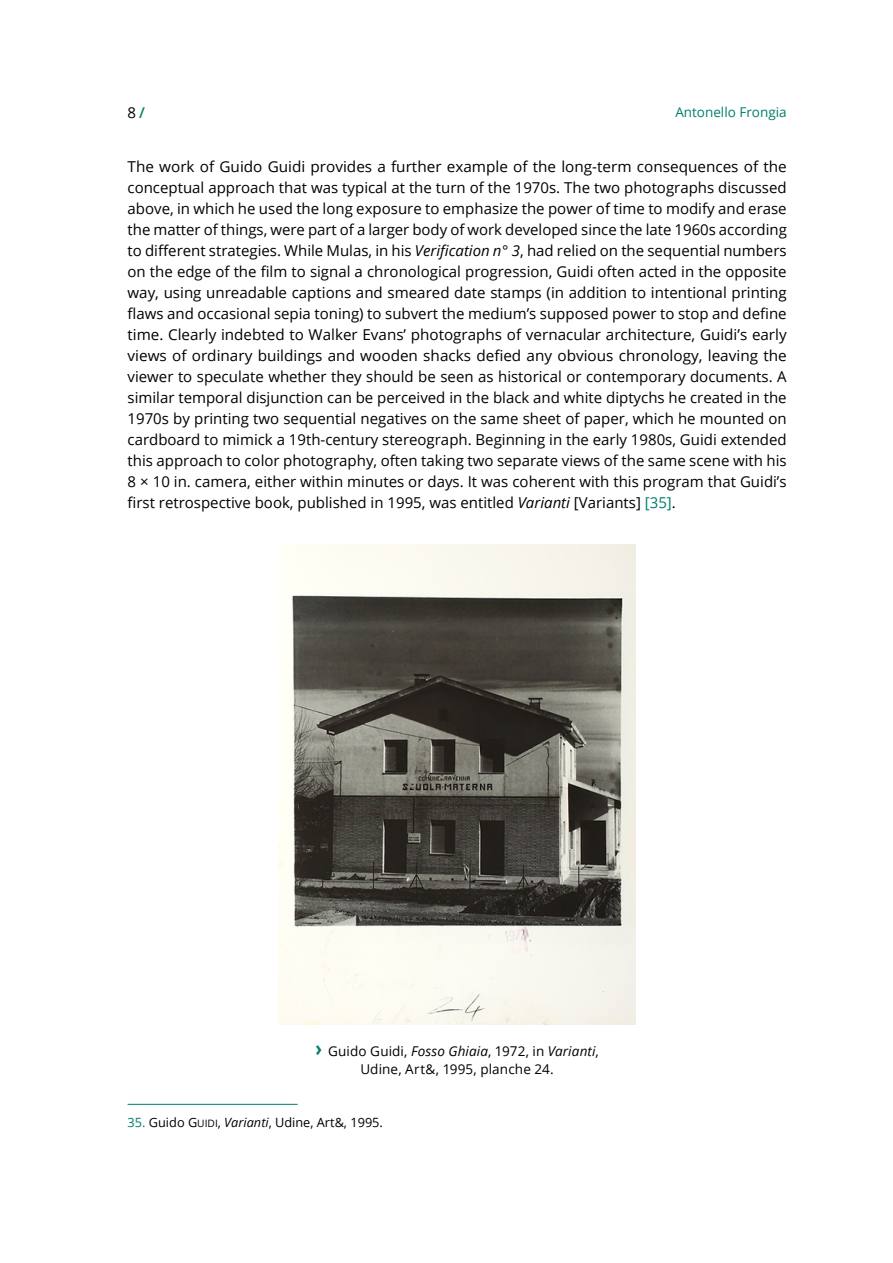
<style>
.page{position:relative;width:893px;height:1263px;background:#fff}
.page>*{position:absolute;margin:0;border:0;box-sizing:border-box;transform-origin:0 0}
.t1{font:15px/21px "Open Sans";color:#000;text-align:justify}
.t2{font:13.5px/18px "Open Sans";letter-spacing:.01em;color:#000;text-align:center}
.t3{font:13.5px "Open Sans";color:#007e6c}
.t4{font:12.75px "Open Sans";color:#000}
.s1{font-weight:600;color:#007e6c}
.s2{font-style:italic}
.s3{color:#007e6c}
.s4{font-weight:700;font-size:21.6px;color:#007e6c}
.s5{font-family:"Open Sans SC800"}
.s6{font-family:"Open Sans SC800";font-size:10.2px}
</style>
<div class="page">
<hr style="left:128px;top:1104px;width:170px;height:1px;background:#007e6c">
<img style="left:279px;top:544px;width:357px;height:481px">
<p class="t1" style="left:128px;top:101px;width:19px">8 <span class="s1">/</span></p>
<p class="t3" style="left:675px;top:102px;width:113px">Antonello Frongia</p>
<p class="t1" style="left:128px;top:156px;width:661px">The work of Guido Guidi provides a further example of the long-term consequences of the conceptual approach that was typical at the turn of the 1970s. The two photographs discussed above, in which he used the long exposure to emphasize the power of time to modify and erase the matter of things, were part of a larger body of work developed since the late 1960s according to different strategies. While Mulas, in his <span class="s2">Verification n° 3</span>, had relied on the sequential numbers on the edge of the film to signal a chronological progression, Guidi often acted in the opposite way, using unreadable captions and smeared date stamps (in addition to intentional printing flaws and occasional sepia toning) to subvert the medium’s supposed power to stop and define time. Clearly indebted to Walker Evans’ photographs of vernacular architecture, Guidi’s early views of ordinary buildings and wooden shacks defied any obvious chronology, leaving the viewer to speculate whether they should be seen as historical or contemporary documents. A similar temporal disjunction can be perceived in the black and white diptychs he created in the 1970s by printing two sequential negatives on the same sheet of paper, which he mounted on cardboard to mimick a 19th-century stereograph. Beginning in the early 1980s, Guidi extended this approach to color photography, often taking two separate views of the same scene with his 8 × 10 in. camera, either within minutes or days. It was coherent with this program that Guidi’s first retrospective book, published in 1995, was entitled <span class="s2">Varianti</span> [Variants] <span class="s3">[35]</span>.</p>
<p class="t2" style="left:315px;top:1041px;width:285px"><span class="s4">›</span> Guido Guidi, <span class="s2">Fosso Ghiaia</span>, 1972, in <span class="s2">Varianti</span>,<br>Udine, Art&amp;, 1995, planche 24.</p>
<p class="t4" style="left:128px;top:1113px;width:257px"><span class="s3">35.</span> Guido <span class="s5">G</span><span class="s6">uidi</span>, <span class="s2">Varianti</span>, Udine, Art&amp;, 1995.</p>
</div>
